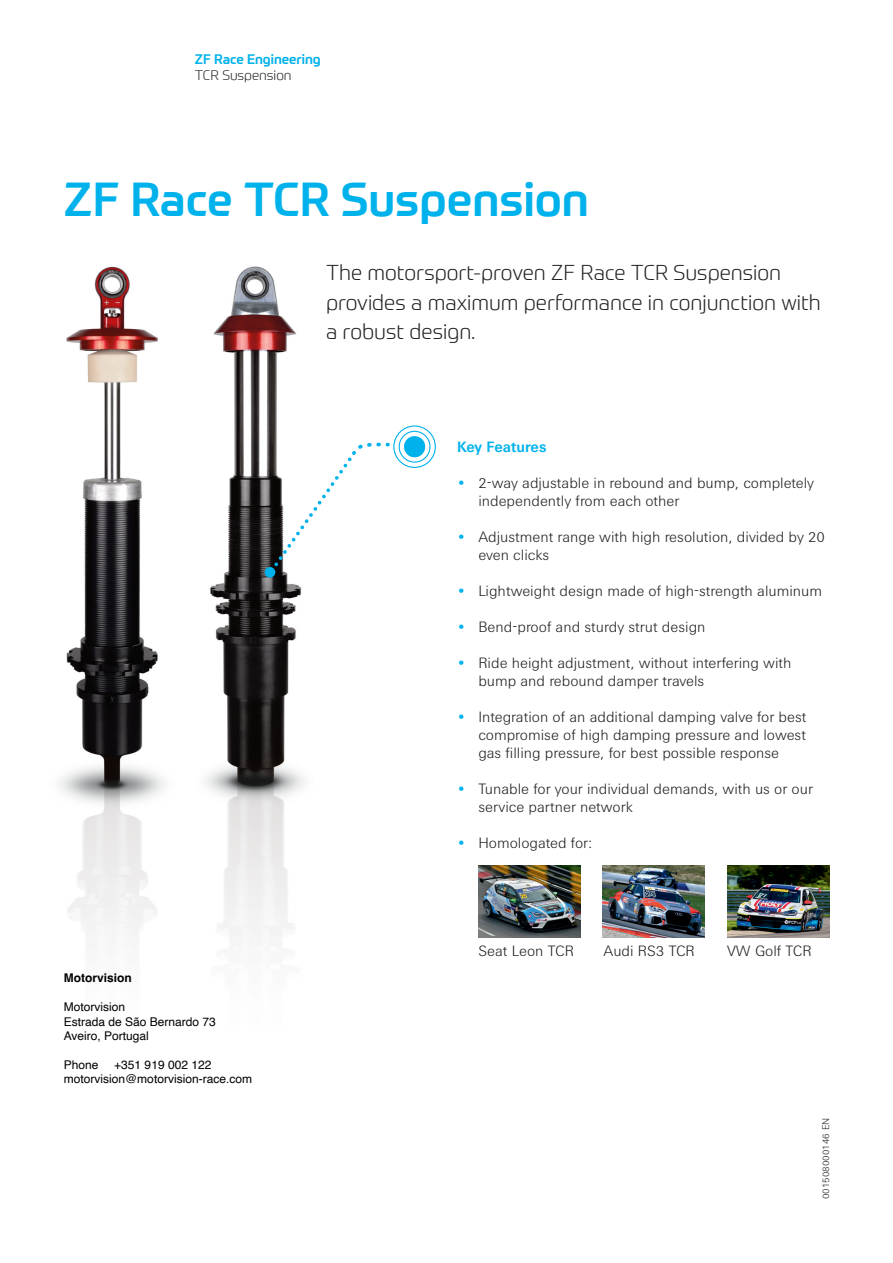
<style>
.page{position:relative;width:893px;height:1263px;background:#fff}
.page>*{position:absolute;margin:0;border:0;box-sizing:border-box;transform-origin:0 0}
.t1{font:500 46.5px "ZF Prometo";color:#00b2eb}
.t2{font:300 21px/29.4px "ZF Prometo";color:#231f20}
.t3{font:300 15px/18px "ZF Sans";color:#231f20}
.t4{font:700 15px "ZF Sans";color:#00b2eb}
.t5{font:500 13.5px "ZF Prometo";color:#00b2eb}
.t6{font:300 13.5px "ZF Prometo";color:#231f20}
.t7{font:12px/14.4px "Helvetica";color:#000}
.t8{font:700 12px "Helvetica";color:#000}
.t9{font:300 9.75px "ZF Sans";color:#231f20}
.s1{color:#00b2eb}
</style>
<div class="page">
<img style="left:205px;top:266px;width:100px;height:684px">
<img style="left:59px;top:266px;width:106px;height:681px">
<div style="left:393px;top:425px;width:43px;height:43px;border:1px solid #00b2eb;border-radius:50%"></div>
<div style="left:399px;top:431px;width:32px;height:32px;border:1px solid #00b2eb;border-radius:50%"></div>
<div style="left:404px;top:436px;width:21px;height:21px;background:#00b2eb;border-radius:50%"></div>
<svg style="left:268px;top:441px;width:122px;height:133px"></svg>
<div style="left:265px;top:567px;width:10px;height:11px;background:#00b2eb;border-radius:50%"></div>
<img style="left:478px;top:866px;width:102px;height:72px">
<img style="left:603px;top:866px;width:102px;height:72px">
<img style="left:727px;top:866px;width:102px;height:72px">
<p class="t5" style="left:195px;top:50px;width:127px">ZF Race Engineering</p>
<p class="t6" style="left:195px;top:67px;width:98px">TCR Suspension</p>
<h1 class="t1" style="left:64px;top:171px;width:526px">ZF Race TCR Suspension</h1>
<h2 class="t2" style="left:326px;top:258px;width:496px">The motorsport-proven ZF Race TCR Suspension provides a maximum performance in conjunction with a robust design.</h2>
<p class="t4" style="left:457px;top:438px;width:91px">Key Features</p>
<p class="t3" style="left:478px;top:474px;width:337px;text-indent:-21px"><span class="s1">•</span> 2-way adjustable in rebound and bump, completely independently from each other</p>
<p class="t3" style="left:478px;top:528px;width:348px;text-indent:-21px"><span class="s1">•</span> Adjustment range with high resolution, divided by 20 even clicks</p>
<p class="t3" style="left:457px;top:582px;width:366px"><span class="s1">•</span> Lightweight design made of high-strength aluminum</p>
<p class="t3" style="left:457px;top:618px;width:250px"><span class="s1">•</span> Bend-proof and sturdy strut design</p>
<p class="t3" style="left:478px;top:654px;width:315px;text-indent:-21px"><span class="s1">•</span> Ride height adjustment, without interfering with bump and rebound damper travels</p>
<p class="t3" style="left:478px;top:708px;width:330px;text-align:justify;text-indent:-21px"><span class="s1">•</span> Integration of an additional damping valve for best compromise of high damping pressure and lowest gas filling pressure, for best possible response</p>
<p class="t3" style="left:478px;top:780px;width:336px;text-indent:-21px"><span class="s1">•</span> Tunable for your individual demands, with us or our service partner network</p>
<p class="t3" style="left:457px;top:834px;width:137px"><span class="s1">•</span> Homologated for:</p>
<p class="t8" style="left:64px;top:973px;width:69px">Motorvision</p>
<p class="t7" style="left:64px;top:1001px;width:154px">Motorvision<br>Estrada de São Bernardo 73<br>Aveiro, Portugal</p>
<p class="t7" style="left:64px;top:1058px;width:36px">Phone</p>
<p class="t7" style="left:64px;top:1058px;width:190px;text-indent:51px">+351 919 002 122 motorvision@motorvision-race.com</p>
<p class="t3" style="left:478px;top:942px;width:97px">Seat Leon TCR</p>
<p class="t3" style="left:604px;top:942px;width:93px">Audi RS3 TCR</p>
<p class="t3" style="left:727px;top:942px;width:86px">VW Golf TCR</p>
<p class="t9" style="left:820px;top:1199px;width:83px;rotate:-90deg">001508000146 EN</p>
</div>
